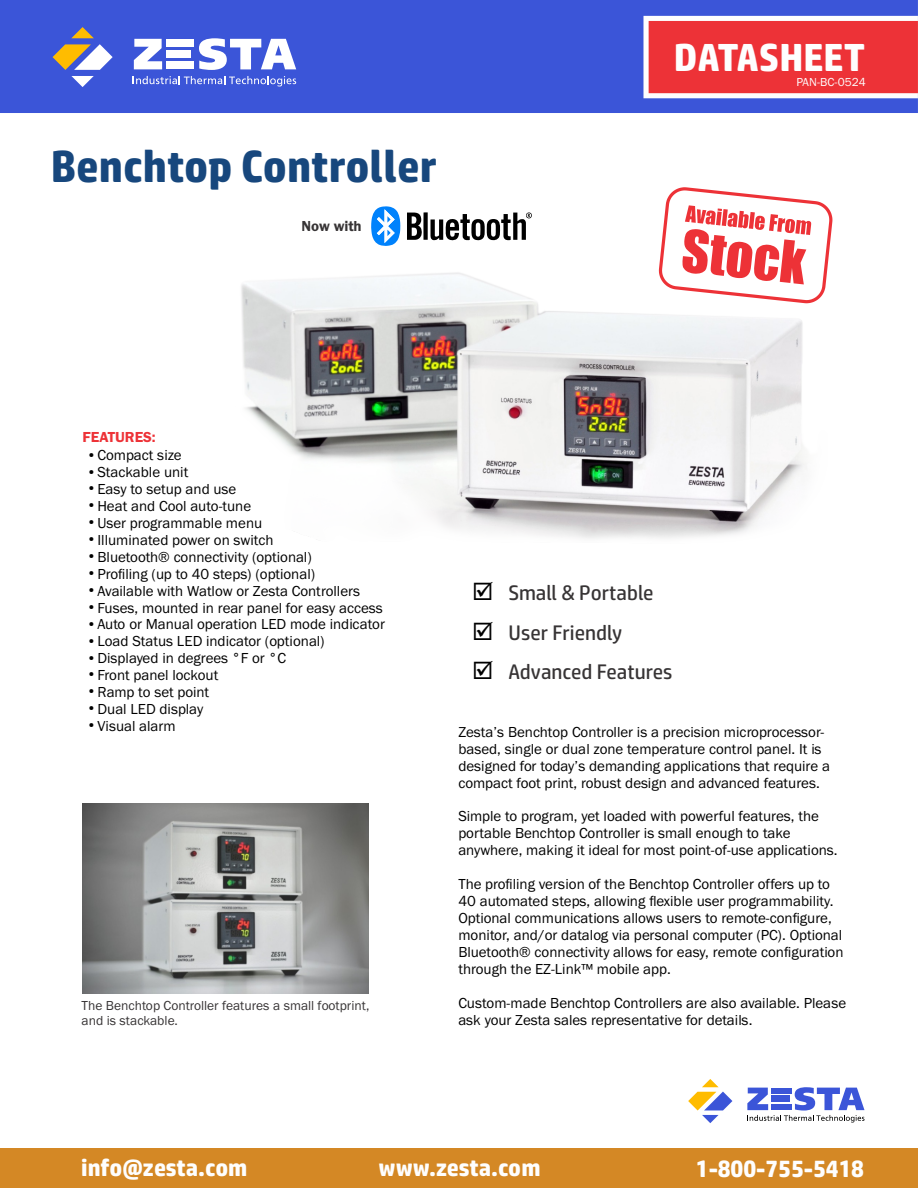
<style>
.page{position:relative;width:918px;height:1188px;background:#fff}
.page>*{position:absolute;margin:0;border:0;box-sizing:border-box;transform-origin:0 0}
.t1{font:700 45px "HP Simplified";color:#17477d}
.t2{font:700 39px "HP Simplified";color:#fefefe}
.t3{font:700 24px "HP Simplified";letter-spacing:-.005em;color:#fefefe}
.t4{font:21px "HP Simplified";color:#373435}
.t5{font:15px/17px "Franklin Gothic";color:#000}
.t6{font:600 15px "Franklin Gothic";color:#ed3237}
.t7{font:600 15px "Franklin Gothic";color:#373435}
.t8{font:13.5px/15.3px "Franklin Gothic";color:#373435}
.t9{font:12px "Franklin Gothic";color:#fefefe}
.s1{color:#000}
</style>
<div class="page">
<img style="left:82px;top:803px;width:287px;height:191px">
<div style="left:0;top:1149px;width:918px;height:39px;background:#d48825"></div>
<svg style="left:688px;top:1079px;width:44px;height:44px"></svg>
<svg style="left:747px;top:1087px;width:118px;height:36px"></svg>
<svg style="left:371px;top:206px;width:29px;height:40px"></svg>
<svg style="left:407px;top:212px;width:125px;height:29px"></svg>
<svg style="left:659px;top:187px;width:173px;height:84px"></svg>
<div style="left:0;top:0;width:918px;height:113px;background:#3b55d8"></div>
<svg style="left:643px;top:16px;width:275px;height:82px;background:#ed4e53"></svg>
<svg style="left:53px;top:44px;width:60px;height:26px"></svg>
<svg style="left:71px;top:27px;width:23px;height:11px"></svg>
<svg style="left:71px;top:76px;width:23px;height:11px"></svg>
<svg style="left:134px;top:39px;width:28px;height:30px"></svg>
<svg style="left:199px;top:38px;width:97px;height:32px"></svg>
<div style="left:166px;top:39px;width:28px;height:8px;background:#fff"></div>
<div style="left:166px;top:50px;width:24px;height:8px;background:#fff"></div>
<div style="left:166px;top:61px;width:28px;height:8px;background:#fff"></div>
<svg style="left:133px;top:76px;width:163px;height:10px;background:#697de0"></svg>
<img style="left:241px;top:271px;width:587px;height:268px">
<h1 class="t1" style="left:51px;top:146px;width:388px">Benchtop Controller</h1>
<p class="t7" style="left:302px;top:220px;width:62px">Now with</p>
<h2 class="t2" style="left:674px;top:39px;width:193px">DATASHEET</h2>
<p class="t9" style="left:797px;top:78px;width:71px">PAN-BC-0524</p>
<p class="t6" style="left:83px;top:431px;width:75px">FEATURES:</p>
<p class="t5" style="left:89px;top:448px;width:95px">● Compact size</p>
<p class="t5" style="left:89px;top:465px;width:101px">● Stackable unit</p>
<p class="t5" style="left:89px;top:482px;width:149px">● Easy to setup and use</p>
<p class="t5" style="left:89px;top:499px;width:164px">● Heat and Cool auto-tune</p>
<p class="t5" style="left:89px;top:516px;width:175px">● User programmable menu</p>
<p class="t5" style="left:89px;top:533px;width:186px">● Illuminated power on switch</p>
<p class="t5" style="left:89px;top:549px;width:225px">● Bluetooth® connectivity (optional)</p>
<p class="t5" style="left:89px;top:566px;width:228px">● Profiling (up to 40 steps) (optional)</p>
<p class="t5" style="left:89px;top:583px;width:273px">● Available with Watlow or Zesta Controllers</p>
<p class="t5" style="left:89px;top:600px;width:296px">● Fuses, mounted in rear panel for easy access</p>
<p class="t5" style="left:89px;top:617px;width:298px">● Auto or Manual operation LED mode indicator</p>
<p class="t5" style="left:89px;top:634px;width:237px">● Load Status LED indicator (optional)</p>
<p class="t5" style="left:89px;top:651px;width:199px">● Displayed in degrees °F or °C</p>
<p class="t5" style="left:89px;top:668px;width:131px">● Front panel lockout</p>
<p class="t5" style="left:89px;top:685px;width:122px">● Ramp to set point</p>
<p class="t5" style="left:89px;top:702px;width:116px">● Dual LED display</p>
<p class="t5" style="left:89px;top:719px;width:88px">● Visual alarm</p>
<p class="t8" style="left:82px;top:999px;width:289px">The Benchtop Controller features a small footprint, and is stackable.</p>
<h3 class="t4" style="left:472px;top:583px;width:183px"><span class="s1">☑</span> Small &amp; Portable</h3>
<h3 class="t4" style="left:472px;top:623px;width:151px"><span class="s1">☑</span> User Friendly</h3>
<h3 class="t4" style="left:472px;top:662px;width:202px"><span class="s1">☑</span> Advanced Features</h3>
<p class="t5" style="left:458px;top:724px;width:373px">Zesta’s Benchtop Controller is a precision microprocessor&shy;based, single or dual zone temperature control panel. It is designed for today’s demanding applications that require a compact foot print, robust design and advanced features.</p>
<p class="t5" style="left:458px;top:809px;width:381px">Simple to program, yet loaded with powerful features, the portable Benchtop Controller is small enough to take anywhere, making it ideal for most point-of-use applications.</p>
<p class="t5" style="left:458px;top:877px;width:387px">The profiling version of the Benchtop Controller offers up to 40 automated steps, allowing flexible user programmability.<br>Optional communications allows users to remote-configure, monitor, and/or datalog via personal computer (PC). Optional Bluetooth® connectivity allows for easy, remote configuration through the EZ-Link™ mobile app.</p>
<p class="t5" style="left:458px;top:995px;width:389px">Custom-made Benchtop Controllers are also available. Please ask your Zesta sales representative for details.</p>
<h3 class="t3" style="left:81px;top:1156px;width:168px">info@zesta.com</h3>
<h3 class="t3" style="left:379px;top:1156px;width:164px">www.zesta.com</h3>
<h3 class="t3" style="left:696px;top:1157px;width:170px">1-800-755-5418</h3>
</div>
